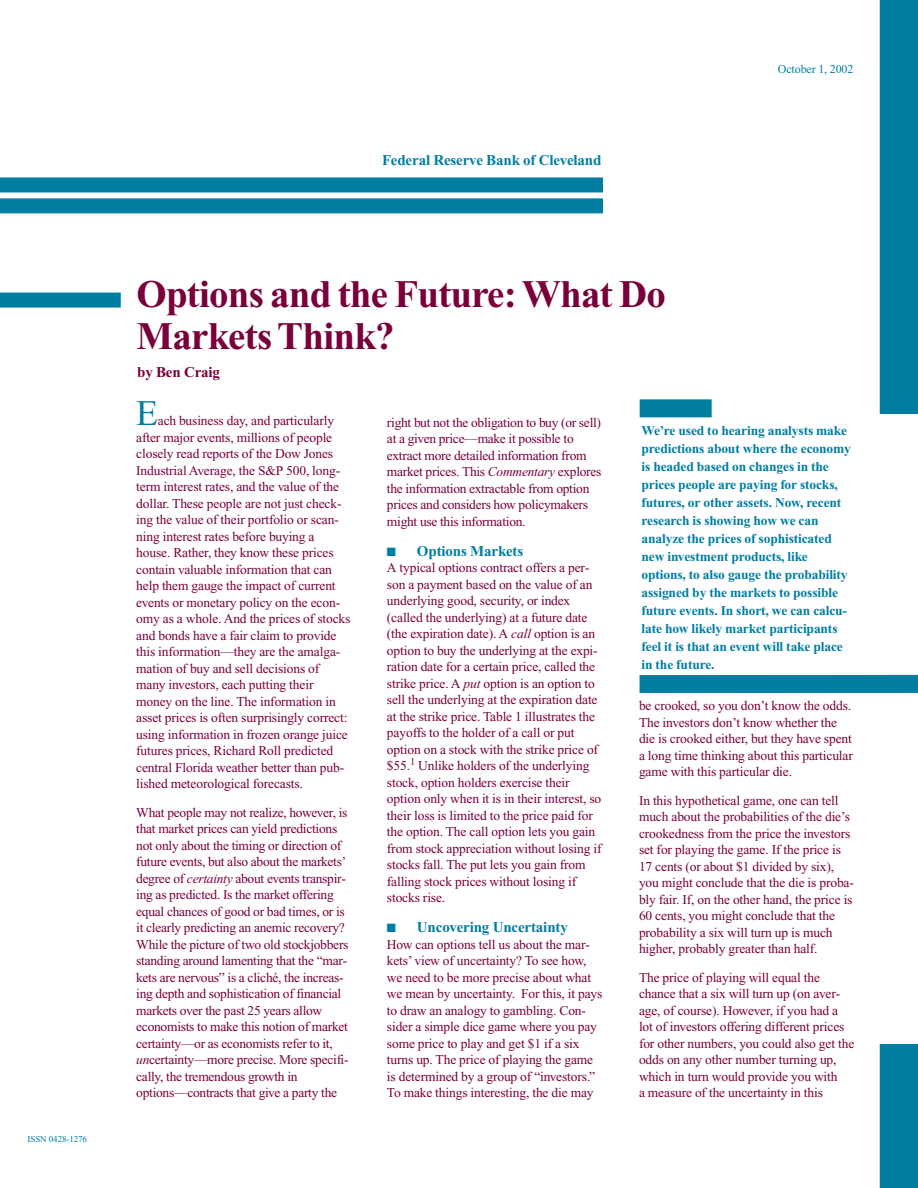
<style>
.page{position:relative;width:918px;height:1188px;background:#fff}
.page>*{position:absolute;margin:0;border:0;box-sizing:border-box;transform-origin:0 0}
.t1{font:700 39px/42px "Times New Roman";letter-spacing:-.02em;color:#79003b}
.t2{font:36px "Times New Roman";color:#007ea2}
.t3{font:700 15px "Times New Roman";letter-spacing:-.01em;color:#007ea2}
.t4{font:700 15px "Times New Roman";letter-spacing:-.01em;color:#79003b}
.t5{font:13.5px/16.5px "Times New Roman";letter-spacing:-.01em;color:#79003b}
.t6{font:700 13.5px/18px "Times New Roman";letter-spacing:-.01em;color:#007ea2}
.t7{font:12px "Times New Roman";letter-spacing:-.01em;color:#007ea2}
.t8{font:9px "Times New Roman";letter-spacing:-.01em;color:#007ea2}
.s1{font-style:italic}
</style>
<div class="page">
<div style="left:0;top:177px;width:603px;height:15px;background:#007ea2"></div>
<div style="left:0;top:198px;width:603px;height:15px;background:#007ea2"></div>
<div style="left:0;top:293px;width:121px;height:15px;background:#007ea2"></div>
<div style="left:880px;top:0;width:38px;height:414px;background:#007ea2"></div>
<div style="left:880px;top:1044px;width:38px;height:144px;background:#007ea2"></div>
<div style="left:640px;top:399px;width:72px;height:18px;background:#007ea2"></div>
<div style="left:640px;top:675px;width:278px;height:18px;background:#007ea2"></div>
<p class="t8" style="left:28px;top:1135px;width:61px">ISSN 0428-1276</p>
<p class="t3" style="left:382px;top:154px;width:221px">Federal Reserve Bank of Cleveland</p>
<h1 class="t1" style="left:136px;top:276px;width:531px">Options and the Future: What Do<br>Markets Think?</h1>
<p class="t4" style="left:137px;top:366px;width:84px">by Ben Craig</p>
<p class="t7" style="left:778px;top:64px;width:77px">October 1, 2002</p>
<h2 class="t2" style="left:136px;top:400px;width:23px">E</h2>
<p class="t5" style="left:136px;top:414px;width:216px;text-indent:22px">ach business day, and particularly after major events, millions of people closely read reports of the Dow Jones Industrial Average, the S&amp;P 500, long&shy;term interest rates, and the value of the dollar. These people are not just check&shy;ing the value of their portfolio or scan&shy;ning interest rates before buying a house. Rather, they know these prices contain valuable information that can help them gauge the impact of current events or monetary policy on the econ&shy;omy as a whole. And the prices of stocks and bonds have a fair claim to provide this information—they are the amalga&shy;mation of buy and sell decisions of many investors, each putting their money on the line. The information in asset prices is often surprisingly correct: using information in frozen orange juice futures prices, Richard Roll predicted central Florida weather better than pub&shy;lished meteorological forecasts.</p>
<p class="t5" style="left:136px;top:805px;width:214px">What people may not realize, however, is that market prices can yield predictions not only about the timing or direction of future events, but also about the markets’ degree of <span class="s1">certainty</span> about events transpir&shy;ing as predicted. Is the market offering equal chances of good or bad times, or is it clearly predicting an anemic recovery?<br>While the picture of two old stockjobbers standing around lamenting that the “mar&shy;kets are nervous” is a cliché, the increas&shy;ing depth and sophistication of financial markets over the past 25 years allow economists to make this notion of market certainty—or as economists refer to it, <span class="s1">un</span>certainty—more precise. More specifi&shy;cally, the tremendous growth in options—contracts that give a party the</p>
<p class="t5" style="left:387px;top:415px;width:216px">right but not the obligation to buy (or sell) at a given price—make it possible to extract more detailed information from market prices. This <span class="s1">Commentary</span> explores the information extractable from option prices and considers how policymakers might use this information.</p>
<p class="t3" style="left:387px;top:545px;width:138px">■ Options Markets</p>
<p class="t5" style="left:387px;top:561px;width:216px">A typical options contract offers a per&shy;son a payment based on the value of an underlying good, security, or index (called the underlying) at a future date (the expiration date). A <span class="s1">call</span> option is an option to buy the underlying at the expi&shy;ration date for a certain price, called the strike price. A <span class="s1">put</span> option is an option to sell the underlying at the expiration date at the strike price. Table 1 illustrates the payoffs to the holder of a call or put option on a stock with the strike price of $55.<sup>1</sup> Unlike holders of the underlying stock, option holders exercise their option only when it is in their interest, so their loss is limited to the price paid for the option. The call option lets you gain from stock appreciation without losing if stocks fall. The put lets you gain from falling stock prices without losing if stocks rise.</p>
<p class="t3" style="left:387px;top:922px;width:182px">■ Uncovering Uncertainty</p>
<p class="t5" style="left:387px;top:937px;width:217px">How can options tell us about the mar&shy;kets’ view of uncertainty? To see how, we need to be more precise about what we mean by uncertainty. For this, it pays to draw an analogy to gambling. Con&shy;sider a simple dice game where you pay some price to play and get $1 if a six turns up. The price of playing the game is determined by a group of “investors.” To make things interesting, the die may</p>
<p class="t6" style="left:642px;top:422px;width:211px">We’re used to hearing analysts make predictions about where the economy is headed based on changes in the prices people are paying for stocks, futures, or other assets. Now, recent research is showing how we can analyze the prices of sophisticated new investment products, like options, to also gauge the probability assigned by the markets to possible future events. In short, we can calcu&shy;late how likely market participants feel it is that an event will take place in the future.</p>
<p class="t5" style="left:639px;top:699px;width:215px">be crooked, so you don’t know the odds.<br>The investors don’t know whether the die is crooked either, but they have spent a long time thinking about this particular game with this particular die.</p>
<p class="t5" style="left:639px;top:793px;width:216px">In this hypothetical game, one can tell much about the probabilities of the die’s crookedness from the price the investors set for playing the game. If the price is 17 cents (or about $1 divided by six), you might conclude that the die is proba&shy;bly fair. If, on the other hand, the price is 60 cents, you might conclude that the probability a six will turn up is much higher, probably greater than half.</p>
<p class="t5" style="left:639px;top:970px;width:217px">The price of playing will equal the chance that a six will turn up (on aver&shy;age, of course). However, if you had a lot of investors offering different prices for other numbers, you could also get the odds on any other number turning up, which in turn would provide you with<br>a measure of the uncertainty in this</p>
</div>
